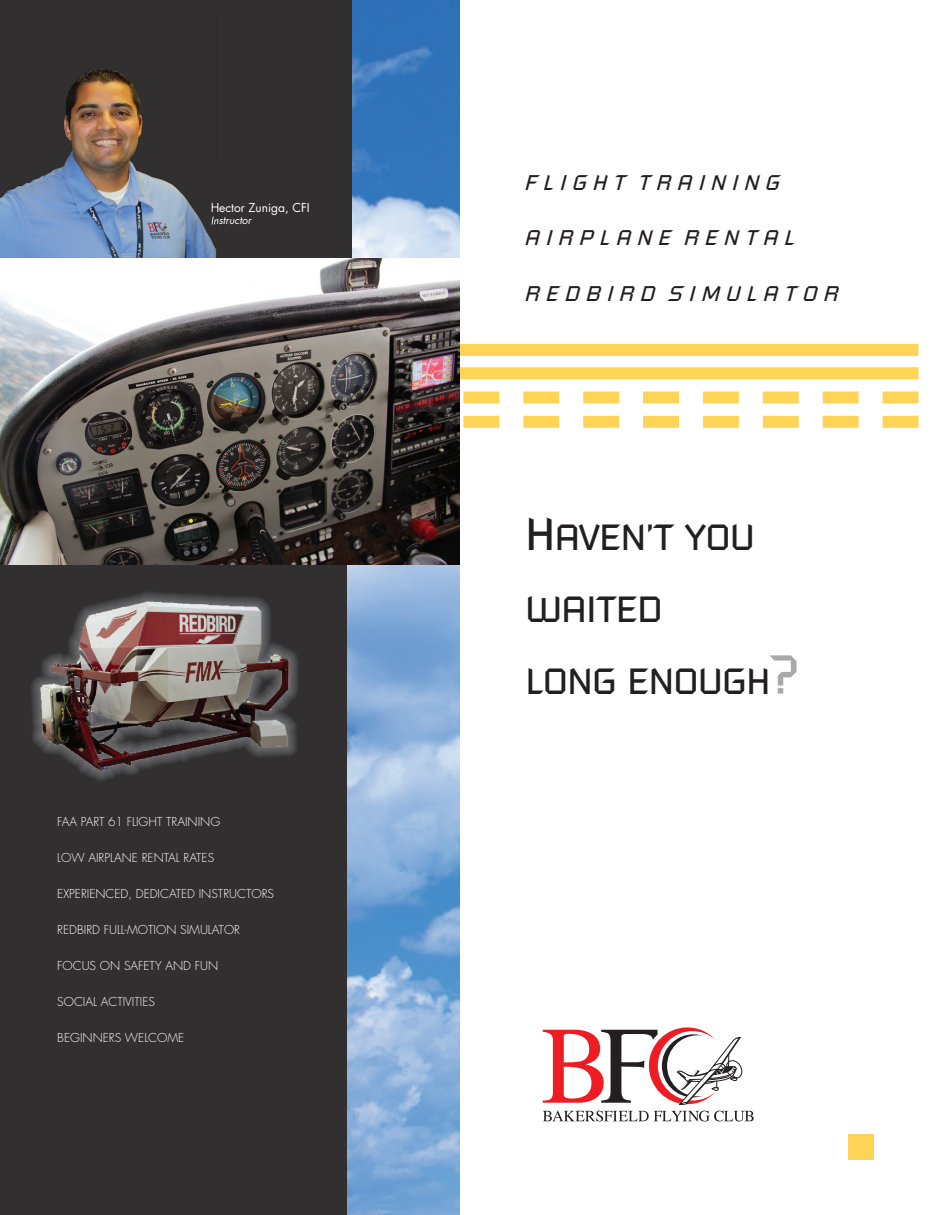
<style>
.page{position:relative;width:932px;height:1215px;background:#fff}
.page>*{position:absolute;margin:0;border:0;box-sizing:border-box;transform-origin:0 0}
.t1{font:36px/72px "Russell Square";color:#231f20}
.t2{font:italic 21px "Russell Square";color:#231f20}
.t3{font:300 12px "Futura";color:#fff}
.t4{font:12px "Futura";color:#fff}
.t5{font:italic 10.5px "Futura";color:#fff}
.s1{font-size:45px}
.s2{font-size:54px;color:#a8a9ad}
</style>
<div class="page">
<img style="left:352px;top:0;width:107px;height:259px">
<div style="left:0;top:0;width:352px;height:1215px;background:#312f30"></div>
<img style="left:348px;top:565px;width:111px;height:650px">
<div style="left:403px;top:367px;width:515px;height:12px;background:#fed356"></div>
<div style="left:403px;top:344px;width:515px;height:12px;background:#fed356"></div>
<svg style="left:459px;top:392px;width:459px;height:12px"></svg>
<svg style="left:459px;top:416px;width:459px;height:12px"></svg>
<div style="left:847px;top:1135px;width:26px;height:25px;background:#fed356"></div>
<svg style="left:542px;top:1111px;width:211px;height:11px"></svg>
<svg style="left:542px;top:1027px;width:201px;height:78px"></svg>
<img style="left:0;top:69px;width:216px;height:190px">
<svg style="left:211px;top:203px;width:5px;height:22px"></svg>
<img style="left:0;top:259px;width:459px;height:306px">
<img style="left:31px;top:592px;width:267px;height:189px">
<p class="t4" style="left:211px;top:199px;width:100px">Hector Zuniga, CFI</p>
<p class="t5" style="left:211px;top:213px;width:42px">Instructor</p>
<p class="t3" style="left:57px;top:814px;width:164px">FAA PART 61 FLIGHT TRAINING</p>
<p class="t3" style="left:57px;top:850px;width:158px">LOW AIRPLANE RENTAL RATES</p>
<p class="t3" style="left:57px;top:886px;width:218px">EXPERIENCED, DEDICATED INSTRUCTORS</p>
<p class="t3" style="left:57px;top:922px;width:184px">REDBIRD FULL-MOTION SIMULATOR</p>
<p class="t3" style="left:57px;top:958px;width:162px">FOCUS ON SAFETY AND FUN</p>
<p class="t3" style="left:57px;top:994px;width:99px">SOCIAL ACTIVITIES</p>
<p class="t3" style="left:57px;top:1030px;width:128px">BEGINNERS WELCOME</p>
<h2 class="t2" style="left:524px;top:170px;width:256px">F L I G H T T R A I N I N G</h2>
<h2 class="t2" style="left:524px;top:225px;width:271px">A I R P L A N E R E N T A L</h2>
<h2 class="t2" style="left:524px;top:281px;width:315px">R E D B I R D S I M U L A T O R</h2>
<h1 class="t1" style="left:526px;top:500px;width:274px"><span class="s1">H</span>AVEN’T YOU<br>WAITED<br>LONG ENOUGH<span class="s2">?</span></h1>
</div>
